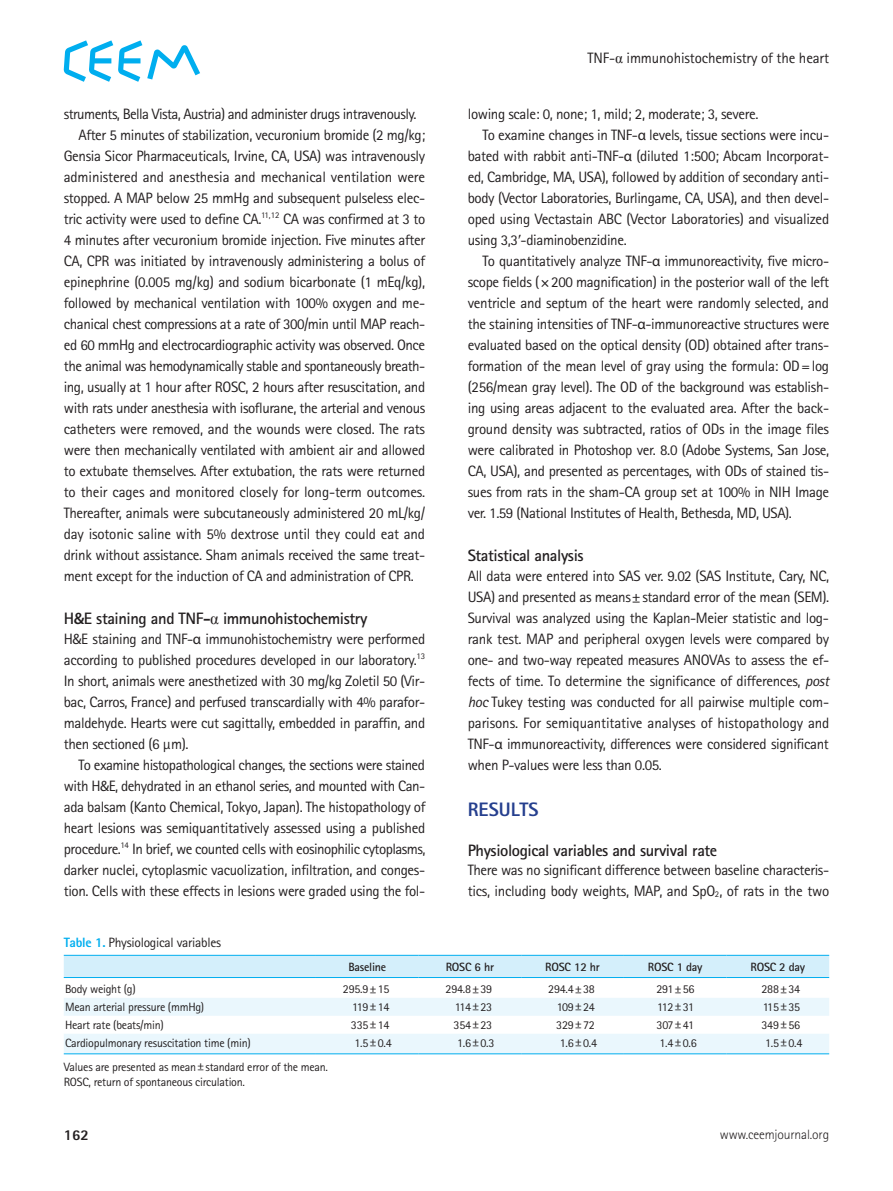
<style>
.page{position:relative;width:893px;height:1191px;background:#fff}
.page>*{position:absolute;margin:0;border:0;box-sizing:border-box;transform-origin:0 0}
.본문대제목{font:800 19.5px "Rotis Sans Serif Std";color:#253f8e}
.본문중제목{font:700 16.5px "Rotis Sans Serif Std";letter-spacing:-.025em;color:#231f20}
.본문{font:15px/21px "Rotis Sans Serif Std";letter-spacing:-.025em;color:#231f20;text-align:justify}
.t1{font:800 15px "Rotis Sans Serif Std";color:#231f20}
.표제목그림캡션{font:13.5px "Rotis Sans Serif Std";letter-spacing:-.02em;color:#231f20}
.t2{font:300 13.5px "Rotis Sans Serif Std";letter-spacing:-.01em;color:#231f20}
.표본문{font:12px "Rotis Sans Serif Std";letter-spacing:-.02em;color:#231f20}
.표머리{font:700 12px "Rotis Sans Serif Std";letter-spacing:-.02em;color:#231f20}
.s1{font-family:"Myriad Pro";font-weight:600}
.s2{font-family:"Times New Roman";font-weight:400}
.s3{font-family:"Myriad Pro"}
.s4{font-weight:800;color:#00aeef}
.s5{font-family:"Times New Roman"}
.s6{font-style:italic}
.s7{font-size:8.7px}
</style>
<div class="page">
<svg style="left:64px;top:40px;width:136px;height:42px"></svg>
<div style="left:64px;top:956px;width:765px;height:21px;background:#d4effb"></div>
<svg style="left:64px;top:998px;width:765px;height:55px;fill:#eaf7fd"></svg>
<hr style="left:64px;top:955px;width:252px;height:1px;background:#00aeef">
<hr style="left:316px;top:955px;width:103px;height:1px;background:#00aeef">
<hr style="left:419px;top:955px;width:102px;height:1px;background:#00aeef">
<hr style="left:521px;top:955px;width:103px;height:1px;background:#00aeef">
<hr style="left:624px;top:955px;width:102px;height:1px;background:#00aeef">
<hr style="left:726px;top:955px;width:103px;height:1px;background:#00aeef">
<hr style="left:64px;top:977px;width:252px;height:1px;background:#00aeef">
<hr style="left:316px;top:977px;width:103px;height:1px;background:#00aeef">
<hr style="left:419px;top:977px;width:102px;height:1px;background:#00aeef">
<hr style="left:521px;top:977px;width:103px;height:1px;background:#00aeef">
<hr style="left:624px;top:977px;width:102px;height:1px;background:#00aeef">
<hr style="left:726px;top:977px;width:103px;height:1px;background:#00aeef">
<hr style="left:64px;top:1053px;width:252px;height:1px;background:#00aeef">
<hr style="left:316px;top:1053px;width:103px;height:1px;background:#00aeef">
<hr style="left:419px;top:1053px;width:102px;height:1px;background:#00aeef">
<hr style="left:521px;top:1053px;width:103px;height:1px;background:#00aeef">
<hr style="left:624px;top:1053px;width:102px;height:1px;background:#00aeef">
<hr style="left:726px;top:1053px;width:103px;height:1px;background:#00aeef">
<p class="본문" style="left:64px;top:103px;width:354px">struments, Bella Vista, Austria) and administer drugs intravenously.</p>
<p class="본문" style="left:64px;top:124px;width:363px;text-indent:15px">After 5 minutes of stabilization, vecuronium bromide (2 mg/kg; Gensia Sicor Pharmaceuticals, Irvine, CA, USA) was intravenously administered and anesthesia and mechanical ventilation were stopped. A MAP below 25 mmHg and subsequent pulseless elec&shy;tric activity were used to define CA.<sup>11,12</sup> CA was confirmed at 3 to 4 minutes after vecuronium bromide injection. Five minutes after CA, CPR was initiated by intravenously administering a bolus of epinephrine (0.005 mg/kg) and sodium bicarbonate (1 mEq/kg), followed by mechanical ventilation with 100% oxygen and me&shy;chanical chest compressions at a rate of 300/min until MAP reach&shy;ed 60 mmHg and electrocardiographic activity was observed. Once the animal was hemodynamically stable and spontaneously breath&shy;ing, usually at 1 hour after ROSC, 2 hours after resuscitation, and with rats under anesthesia with isoflurane, the arterial and venous catheters were removed, and the wounds were closed. The rats were then mechanically ventilated with ambient air and allowed to extubate themselves. After extubation, the rats were returned to their cages and monitored closely for long-term outcomes.<br>Thereafter, animals were subcutaneously administered 20 mL/kg/ day isotonic saline with 5% dextrose until they could eat and drink without assistance. Sham animals received the same treat&shy;ment except for the induction of CA and administration of CPR.</p>
<p class="본문중제목" style="left:64px;top:608px;width:305px">H<span class="s1">&amp;</span>E staining and TNF-<span class="s2">α</span> immunohistochemistry</p>
<p class="본문" style="left:64px;top:628px;width:363px">H<span class="s3">&amp;</span>E staining and TNF-<span class="s3">α</span> immunohistochemistry were performed according to published procedures developed in our laboratory.<sup>13<br></sup>In short, animals were anesthetized with 30 mg/kg Zoletil 50 (Vir&shy;bac, Carros, France) and perfused transcardially with 4% parafor&shy;maldehyde. Hearts were cut sagittally, embedded in paraffin, and then sectioned (6 µm).</p>
<p class="본문" style="left:64px;top:754px;width:363px;text-indent:15px">To examine histopathological changes, the sections were stained with H<span class="s3">&amp;</span>E, dehydrated in an ethanol series, and mounted with Can&shy;ada balsam (Kanto Chemical, Tokyo, Japan). The histopathology of heart lesions was semiquantitatively assessed using a published procedure.<sup>14</sup> In brief, we counted cells with eosinophilic cytoplasms, darker nuclei, cytoplasmic vacuolization, infiltration, and conges&shy;tion. Cells with these effects in lesions were graded using the fol-</p>
<p class="표제목그림캡션" style="left:64px;top:934px;width:159px"><span class="s4">Table 1.</span> Physiological variables</p>
<p class="본문" style="left:588px;top:47px;width:243px">TNF-<span class="s5">α</span> immunohistochemistry of the heart</p>
<p class="본문" style="left:468px;top:103px;width:292px">lowing scale: 0, none; 1, mild; 2, moderate; 3, severe.</p>
<p class="본문" style="left:468px;top:124px;width:363px;text-indent:15px">To examine changes in TNF-<span class="s3">α</span> levels, tissue sections were incu&shy;bated with rabbit anti-TNF-<span class="s3">α</span> (diluted 1:500; Abcam Incorporat&shy;ed, Cambridge, MA, USA), followed by addition of secondary anti&shy;body (Vector Laboratories, Burlingame, CA, USA), and then devel&shy;oped using Vectastain ABC (Vector Laboratories) and visualized using 3,3<span class="s5">′</span>-diaminobenzidine.</p>
<p class="본문" style="left:468px;top:250px;width:363px;text-indent:15px">To quantitatively analyze TNF-<span class="s3">α</span> immunoreactivity, five micro&shy;scope fields (×200 magnification) in the posterior wall of the left ventricle and septum of the heart were randomly selected, and the staining intensities of TNF-<span class="s3">α</span>-immunoreactive structures were evaluated based on the optical density (OD) obtained after trans&shy;formation of the mean level of gray using the formula: OD=log (256/mean gray level). The OD of the background was establish&shy;ing using areas adjacent to the evaluated area. After the back&shy;ground density was subtracted, ratios of ODs in the image files were calibrated in Photoshop ver. 8.0 (Adobe Systems, San Jose, CA, USA), and presented as percentages, with ODs of stained tis&shy;sues from rats in the sham-CA group set at 100% in NIH Image ver. 1.59 (National Institutes of Health, Bethesda, MD, USA).</p>
<p class="본문중제목" style="left:468px;top:545px;width:117px">Statistical analysis</p>
<p class="본문" style="left:468px;top:565px;width:363px">All data were entered into SAS ver. 9.02 (SAS Institute, Cary, NC, USA) and presented as means±standard error of the mean (SEM).<br>Survival was analyzed using the Kaplan-Meier statistic and log&shy;rank test. MAP and peripheral oxygen levels were compared by one- and two-way repeated measures ANOVAs to assess the ef&shy;fects of time. To determine the significance of differences, <span class="s6">post hoc</span> Tukey testing was conducted for all pairwise multiple com&shy;parisons. For semiquantitative analyses of histopathology and TNF-<span class="s3">α</span> immunoreactivity, differences were considered significant when P-values were less than 0.05.</p>
<p class="본문대제목" style="left:468px;top:797px;width:72px">RESULTS</p>
<p class="본문중제목" style="left:468px;top:839px;width:251px">Physiological variables and survival rate</p>
<p class="본문" style="left:468px;top:859px;width:363px">There was no significant difference between baseline characteris&shy;tics, including body weights, MAP, and SpO<span class="s7">2</span>, of rats in the two</p>
<p class="표머리" style="left:348px;top:959px;width:39px">Baseline</p>
<p class="표머리" style="left:446px;top:959px;width:50px">ROSC 6 hr</p>
<p class="표머리" style="left:545px;top:959px;width:56px">ROSC 12 hr</p>
<p class="표머리" style="left:648px;top:959px;width:56px">ROSC 1 day</p>
<p class="표머리" style="left:750px;top:959px;width:56px">ROSC 2 day</p>
<p class="표본문" style="left:65px;top:981px;width:72px">Body weight (g)</p>
<p class="표본문" style="left:343px;top:981px;width:48px">295.9±15</p>
<p class="표본문" style="left:446px;top:981px;width:48px">294.8±39</p>
<p class="표본문" style="left:548px;top:981px;width:48px">294.4±38</p>
<p class="표본문" style="left:656px;top:981px;width:40px">291±56</p>
<p class="표본문" style="left:761px;top:981px;width:40px">288±34</p>
<p class="표본문" style="left:65px;top:999px;width:141px">Mean arterial pressure (mmHg)</p>
<p class="표본문" style="left:352px;top:999px;width:39px">119±14</p>
<p class="표본문" style="left:455px;top:999px;width:39px">114±23</p>
<p class="표본문" style="left:557px;top:999px;width:40px">109±24</p>
<p class="표본문" style="left:657px;top:999px;width:38px">112±31</p>
<p class="표본문" style="left:763px;top:999px;width:39px">115±35</p>
<p class="표본문" style="left:65px;top:1017px;width:100px">Heart rate (beats/min)</p>
<p class="표본문" style="left:351px;top:1017px;width:40px">335±14</p>
<p class="표본문" style="left:454px;top:1017px;width:40px">354±23</p>
<p class="표본문" style="left:556px;top:1017px;width:40px">329±72</p>
<p class="표본문" style="left:657px;top:1017px;width:39px">307±41</p>
<p class="표본문" style="left:761px;top:1017px;width:40px">349±56</p>
<p class="표본문" style="left:65px;top:1035px;width:187px">Cardiopulmonary resuscitation time (min)</p>
<p class="표본문" style="left:354px;top:1035px;width:39px">1.5±0.4</p>
<p class="표본문" style="left:457px;top:1035px;width:39px">1.6±0.3</p>
<p class="표본문" style="left:560px;top:1035px;width:39px">1.6±0.4</p>
<p class="표본문" style="left:659px;top:1035px;width:39px">1.4±0.6</p>
<p class="표본문" style="left:765px;top:1035px;width:39px">1.5±0.4</p>
<p class="표본문" style="left:64px;top:1059px;width:266px">Values are presented as mean±standard error of the mean.</p>
<p class="표본문" style="left:64px;top:1075px;width:183px">ROSC, return of spontaneous circulation.</p>
<p class="t1" style="left:64px;top:1125px;width:27px">162</p>
<p class="t2" style="left:720px;top:1126px;width:111px">www.ceemjournal.org</p>
</div>
